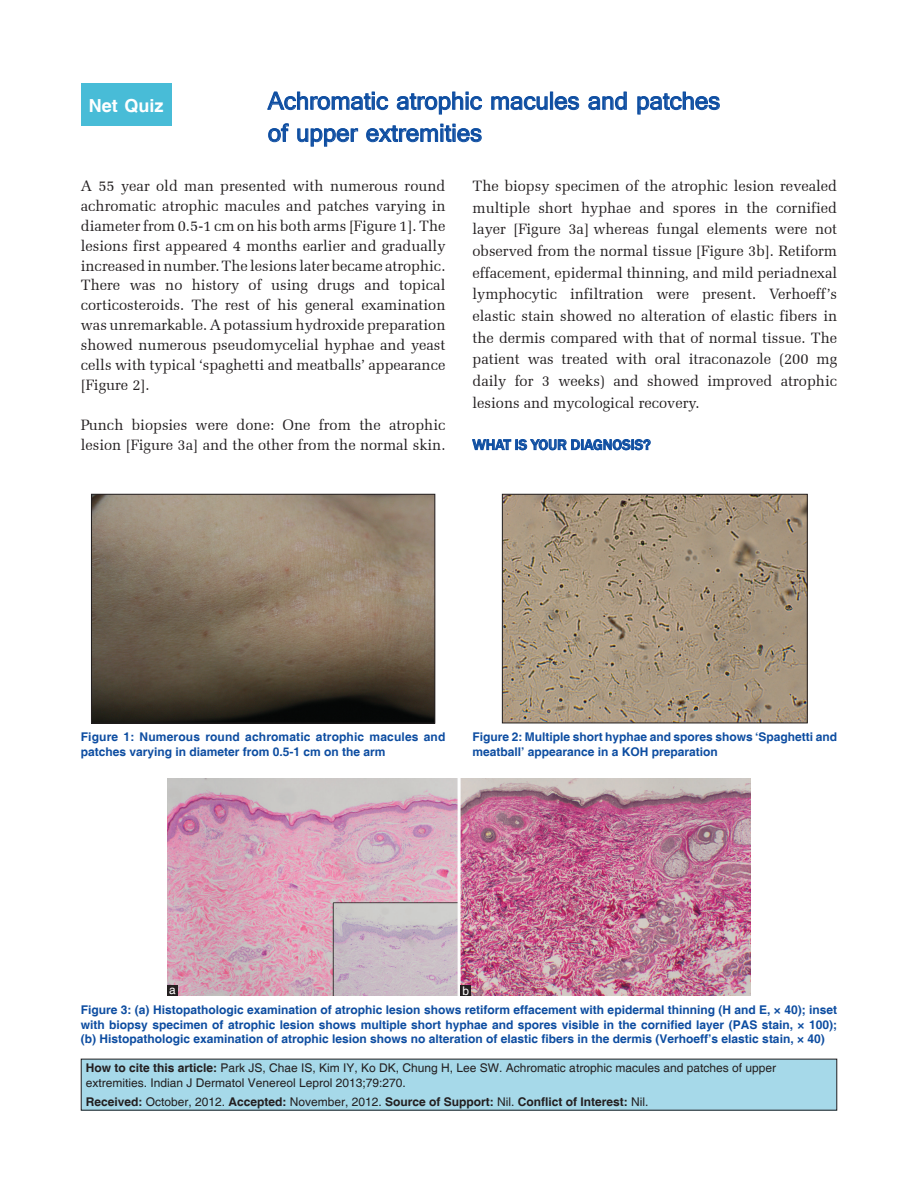
<style>
.page{position:relative;width:918px;height:1188px;background:#fff}
.page>*{position:absolute;margin:0;border:0;box-sizing:border-box;transform-origin:0 0}
.AT{font:24px/32.1px "Microsoft Sans Serif";color:#0d4da1}
.AH{font:700 18px "Helvetica";color:#fff}
.TX{font:15px/19.8px "Zapf Elliptical 711 BT";color:#231f20;text-align:justify}
.t1{font:500 15px "Franklin Gothic";color:#0d4da1}
.FGC{font:700 12px/14.4px "Helvetica";color:#0d4da1}
.HTC{font:12px/14.4px "Helvetica";color:#231f20}
.HTC-2{font:700 12px "Helvetica";color:#231f20}
.FGC-2{font:12px "Helvetica";color:#fff}
.s1{font-weight:700}
.s2{font-weight:400}
</style>
<div class="page">
<div style="left:81px;top:83px;width:91px;height:43px;background:#48bcd7"></div>
<div style="left:81px;top:1059px;width:756px;height:51px;background:#a6d9e9"></div>
<svg style="left:267px;top:91px;width:122px;height:19px"></svg>
<svg style="left:396px;top:91px;width:86px;height:24px"></svg>
<svg style="left:491px;top:96px;width:57px;height:14px"></svg>
<div style="left:550px;top:92px;width:3px;height:18px;border:1px solid #0d4da1"></div>
<svg style="left:554px;top:96px;width:25px;height:14px"></svg>
<svg style="left:588px;top:91px;width:39px;height:19px"></svg>
<svg style="left:637px;top:91px;width:83px;height:24px"></svg>
<svg style="left:268px;top:123px;width:21px;height:19px"></svg>
<svg style="left:297px;top:128px;width:62px;height:19px"></svg>
<svg style="left:366px;top:124px;width:116px;height:18px"></svg>
<svg style="left:472px;top:439px;width:179px;height:12px"></svg>
<img style="left:167px;top:778px;width:584px;height:218px">
<div style="left:167px;top:986px;width:11px;height:10px;background:#231f20"></div>
<div style="left:460px;top:985px;width:11px;height:11px;background:#231f20"></div>
<img style="left:93px;top:496px;width:340px;height:225px">
<div style="left:91px;top:494px;width:344px;height:229px;border:1px solid #231f20"></div>
<img style="left:504px;top:496px;width:301px;height:225px">
<div style="left:502px;top:494px;width:305px;height:229px;border:1px solid #231f20"></div>
<p class="AT" style="left:268px;top:85px;width:454px">Achromatic atrophic macules and patches of upper extremities</p>
<p class="TX" style="left:81px;top:176px;width:366px">A 55 year old man presented with numerous round achromatic atrophic macules and patches varying in diameter from 0.5-1 cm on his both arms [Figure 1]. The lesions first appeared 4 months earlier and gradually increased in number. The lesions later became atrophic.<br>There was no history of using drugs and topical corticosteroids. The rest of his general examination was unremarkable. A potassium hydroxide preparation showed numerous pseudomycelial hyphae and yeast cells with typical ‘spaghetti and meatballs’ appearance [Figure 2].</p>
<p class="TX" style="left:81px;top:415px;width:366px">Punch biopsies were done: One from the atrophic lesion [Figure 3a] and the other from the normal skin.</p>
<p class="AH" style="left:89px;top:94px;width:76px">Net Quiz</p>
<p class="TX" style="left:472px;top:175px;width:366px;line-height:21.6px">The biopsy specimen of the atrophic lesion revealed multiple short hyphae and spores in the cornified layer [Figure 3a] whereas fungal elements were not observed from the normal tissue [Figure 3b]. Retiform effacement, epidermal thinning, and mild periadnexal lymphocytic infiltration were present. Verhoeff’s elastic stain showed no alteration of elastic fibers in the dermis compared with that of normal tissue. The patient was treated with oral itraconazole (200 mg daily for 3 weeks) and showed improved atrophic lesions and mycological recovery.</p>
<h1 class="t1" style="left:472px;top:435px;width:180px">WHAT IS YOUR DIAGNOSIS?</h1>
<p class="FGC" style="left:81px;top:730px;width:366px">Figure 1: Numerous round achromatic atrophic macules and patches varying in diameter from 0.5-1 cm on the arm</p>
<p class="FGC" style="left:472px;top:730px;width:366px">Figure 2: Multiple short hyphae and spores shows ‘Spaghetti and meatball’ appearance in a KOH preparation</p>
<p class="FGC-2" style="left:169px;top:983px;width:8px">a</p>
<p class="FGC-2" style="left:462px;top:984px;width:8px">b</p>
<p class="FGC" style="left:81px;top:1004px;width:758px;text-align:justify">Figure 3: (a) Histopathologic examination of atrophic lesion shows retiform effacement with epidermal thinning (H and E, × 40); inset with biopsy specimen of atrophic lesion shows multiple short hyphae and spores visible in the cornified layer (PAS stain, × 100); (b) Histopathologic examination of atrophic lesion shows no alteration of elastic fibers in the dermis (Verhoeff’s elastic stain, × 40)</p>
<p class="HTC" style="left:86px;top:1062px;width:692px"><span class="s1">How to cite this article:</span> Park JS, Chae IS, Kim IY, Ko DK, Chung H, Lee SW. Achromatic atrophic macules and patches of upper extremities. Indian J Dermatol Venereol Leprol 2013;79:270.</p>
<p class="HTC-2" style="left:86px;top:1094px;width:564px">Received: <span class="s2">October, 2012.</span> Accepted: <span class="s2">November, 2012.</span> Source of Support: <span class="s2">Nil.</span> Conflict of Interest: <span class="s2">Nil.</span></p>
</div>
